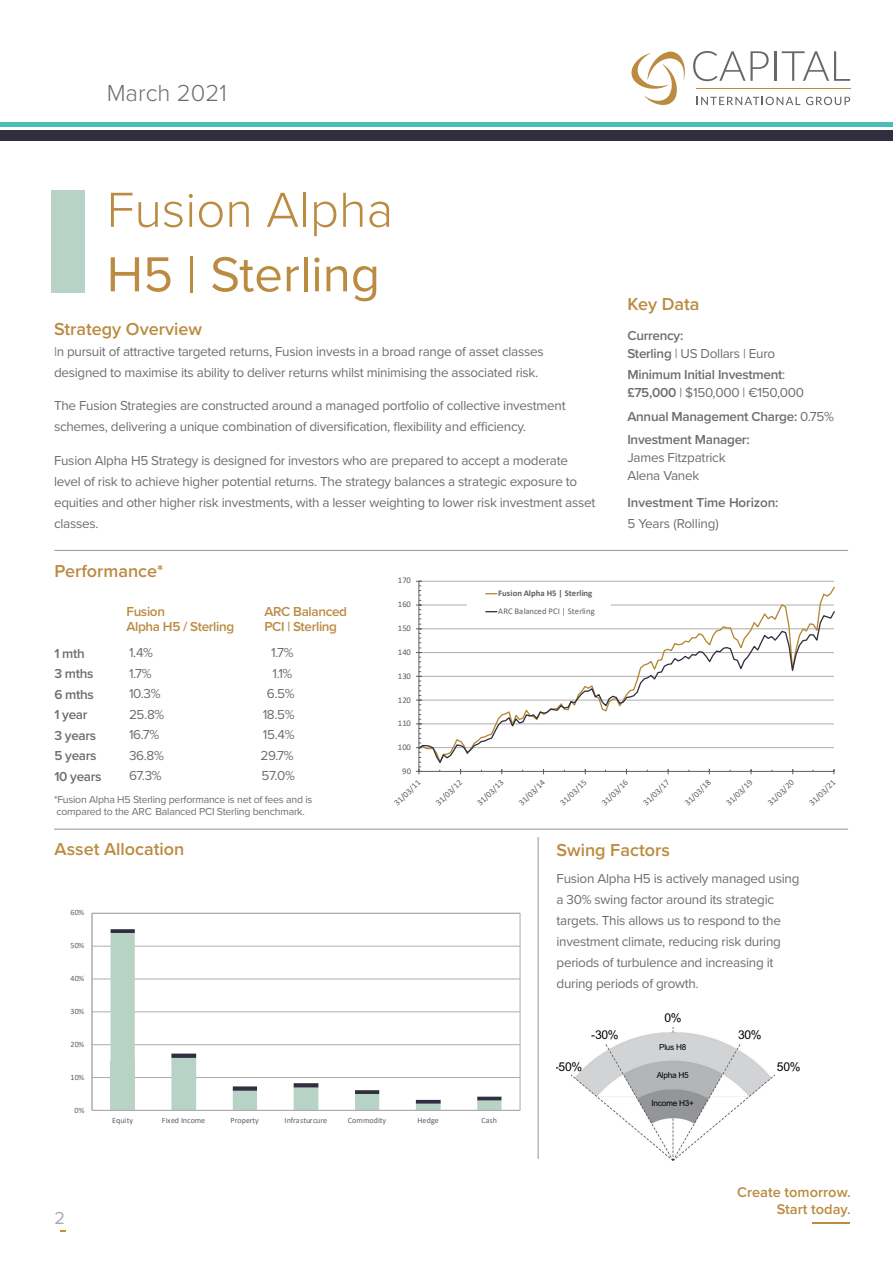
<style>
.page{position:relative;width:893px;height:1263px;background:#fff}
.page>*{position:absolute;margin:0;border:0;box-sizing:border-box;transform-origin:0 0}
.t1{font:300 51px "Proxima Nova";color:#bb8b42}
.t2{font:51px "Proxima Nova";color:#bb8b42}
.t3{font:300 24px "Proxima Nova";color:#6d6e71}
.t4{font:600 18px "Proxima Nova";color:#bb8b42}
.t5{font:18px "Proxima Nova";color:#a7a9ac}
.t6{font:600 14.55px/17.5px "Proxima Nova";color:#bb8b40;text-align:right}
.t7{font:13.5px/21px "Proxima Nova";letter-spacing:-.02em;color:#6d6e71}
.t8{font:600 13.5px/20.5px "Proxima Nova";letter-spacing:-.02em;color:#6d6e71}
.t9{font:600 13.5px "Proxima Nova";letter-spacing:-.025em;color:#bb8b42}
.t10{font:12.15px "Arial";letter-spacing:-.02em;color:#000}
.t11{font:10.5px/12.6px "Proxima Nova";letter-spacing:-.02em;color:#6d6e71}
.t12{font:8.7px "Calibri";letter-spacing:.01em;color:#606060}
.t13{font:700 8.7px "Calibri";letter-spacing:-.005em;color:#606060}
.t14{font:8.25px "Arial";letter-spacing:-.035em;color:#000}
.t15{font:8.1px "Calibri";letter-spacing:.005em;color:#606060}
.s1{font-weight:300}
.s2{font-weight:400}
</style>
<div class="page">
<svg style="left:631px;top:51px;width:219px;height:54px"></svg>
<hr style="left:696px;top:88px;width:155px;height:1px;background:#bb8b42">
<div style="left:51px;top:190px;width:34px;height:102px;background:#b6d3c6"></div>
<img style="left:571px;top:1027px;width:204px;height:133px">
<hr style="left:538px;top:837px;width:1px;height:322px;background:#939598">
<hr style="left:54px;top:829px;width:794px;height:1px;background:#939598">
<hr style="left:419px;top:581px;width:415px;height:1px;background:#afabab">
<hr style="left:419px;top:771px;width:415px;height:1px;background:#606060">
<svg style="left:416px;top:581px;width:6px;height:193px"></svg>
<svg style="left:419px;top:585px;width:415px;height:25px"></svg>
<svg style="left:419px;top:610px;width:415px;height:155px"></svg>
<div style="left:467px;top:585px;width:144px;height:36px;background:#fff"></div>
<hr style="left:0;top:122px;width:893px;height:4px;background:#4bbdb7">
<div style="left:0;top:130px;width:893px;height:11px;background:#2f2f40"></div>
<hr style="left:54px;top:550px;width:794px;height:1px;background:#939598">
<hr style="left:92px;top:1077px;width:428px;height:1px;background:#afabab">
<hr style="left:92px;top:1044px;width:428px;height:1px;background:#afabab">
<hr style="left:92px;top:1011px;width:428px;height:1px;background:#afabab">
<hr style="left:92px;top:979px;width:428px;height:1px;background:#afabab">
<hr style="left:92px;top:946px;width:428px;height:1px;background:#afabab">
<svg style="left:111px;top:933px;width:390px;height:177px"></svg>
<svg style="left:111px;top:929px;width:24px;height:4px"></svg>
<div style="left:171px;top:1053px;width:25px;height:5px;background:#2f2f40"></div>
<div style="left:233px;top:1086px;width:24px;height:5px;background:#2f2f40"></div>
<svg style="left:294px;top:1083px;width:24px;height:4px"></svg>
<svg style="left:355px;top:1090px;width:24px;height:4px"></svg>
<svg style="left:416px;top:1100px;width:25px;height:4px"></svg>
<hr style="left:477px;top:1097px;width:24px;height:3px;background:#2f2f40">
<hr style="left:92px;top:913px;width:1px;height:197px;background:#afabab">
<hr style="left:92px;top:1110px;width:428px;height:1px;background:#afabab">
<hr style="left:813px;top:1222px;width:37px;height:1px;background:#bb8b40">
<h2 class="t3" style="left:107px;top:75px;width:122px">March 2021</h2>
<h1 class="t1" style="left:107px;top:172px;width:288px">Fusion Alpha</h1>
<h1 class="t2" style="left:107px;top:236px;width:275px">H5 | Sterling</h1>
<h3 class="t4" style="left:54px;top:315px;width:150px">Strategy Overview</h3>
<p class="t7" style="left:54px;top:340px;width:491px"><span class="s1">I</span>n pursuit of attractive targeted returns, Fusion invests in a broad range of asset classes designed to maximise its ability to deliver returns whilst minimising the associated risk.</p>
<p class="t7" style="left:54px;top:395px;width:513px">The Fusion Strategies are constructed around a managed portfolio of collective investment schemes, delivering a unique combination of diversification, flexibility and efficiency.</p>
<p class="t7" style="left:54px;top:450px;width:543px">Fusion Alpha H5 Strategy is designed for investors who are prepared to accept a moderate level of risk to achieve higher potential returns. The strategy balances a strategic exposure to equities and other higher risk investments, with a lesser weighting to lower risk investment asset classes.</p>
<h3 class="t4" style="left:54px;top:557px;width:110px">Performance*</h3>
<p class="t9" style="left:126px;top:601px;width:40px">Fusion</p>
<p class="t9" style="left:264px;top:601px;width:84px">ARC Balanced</p>
<p class="t9" style="left:126px;top:616px;width:109px">Alpha H5 / Sterling</p>
<p class="t9" style="left:264px;top:616px;width:74px">PCI | Sterling</p>
<p class="t12" style="left:398px;top:574px;width:15px">170</p>
<p class="t12" style="left:398px;top:598px;width:15px">160</p>
<p class="t12" style="left:398px;top:622px;width:15px">150</p>
<p class="t13" style="left:498px;top:587px;width:95px">Fusion Alpha H5 | Sterling</p>
<p class="t12" style="left:498px;top:605px;width:98px">ARC Balanced PCI | Sterling</p>
<h3 class="t4" style="left:627px;top:290px;width:74px">Key Data</h3>
<p class="t8" style="left:627px;top:326px;width:149px;line-height:18px">Currency:<br>Sterling <span class="s2">| US Dollars | Euro</span></p>
<p class="t8" style="left:627px;top:365px;width:178px;line-height:18px">Minimum Initial Investment<span class="s2">: </span>£75,000 <span class="s2">| $150,000 | €150,000</span></p>
<p class="t8" style="left:627px;top:404px;width:208px;line-height:23.7px">Annual Management Charge: <span class="s2">0.75%<br></span>Investment Manager:</p>
<p class="t7" style="left:627px;top:448px;width:100px;line-height:18px">James Fitzpatrick<br>Alena Vanek</p>
<p class="t8" style="left:627px;top:492px;width:153px">Investment Time Horizon:</p>
<p class="t7" style="left:627px;top:513px;width:93px">5 Years (Rolling)</p>
<p class="t8" style="left:54px;top:642px;width:49px">1 mth<br>3 mths<br>6 mths<br>1 year<br>3 years<br>5 years<br>10 years</p>
<p class="t7" style="left:129px;top:641px;width:26px">1.4%</p>
<p class="t7" style="left:271px;top:641px;width:24px">1.7%</p>
<p class="t7" style="left:129px;top:662px;width:24px">1.7%</p>
<p class="t7" style="left:272px;top:662px;width:22px">1.1%</p>
<p class="t7" style="left:129px;top:682px;width:33px">10.3%</p>
<p class="t7" style="left:267px;top:682px;width:29px">6.5%</p>
<p class="t7" style="left:129px;top:703px;width:37px">25.8%</p>
<p class="t7" style="left:263px;top:703px;width:34px">18.5%</p>
<p class="t7" style="left:129px;top:723px;width:32px">16.7%</p>
<p class="t7" style="left:263px;top:723px;width:33px">15.4%</p>
<p class="t7" style="left:129px;top:744px;width:36px">36.8%</p>
<p class="t7" style="left:261px;top:744px;width:35px">29.7%</p>
<p class="t7" style="left:129px;top:764px;width:34px">67.3%</p>
<p class="t7" style="left:261px;top:764px;width:35px">57.0%</p>
<p class="t11" style="left:54px;top:792px;width:260px">*Fusion Alpha H5 Sterling performance is net of fees and is compared to the ARC Balanced PCI Sterling benchmark.</p>
<h3 class="t4" style="left:55px;top:836px;width:131px">Asset Allocation</h3>
<p class="t15" style="left:71px;top:907px;width:15px">60%</p>
<p class="t15" style="left:71px;top:940px;width:15px">50%</p>
<p class="t15" style="left:71px;top:972px;width:15px">40%</p>
<p class="t15" style="left:71px;top:1005px;width:15px">30%</p>
<p class="t15" style="left:71px;top:1038px;width:15px">20%</p>
<p class="t15" style="left:71px;top:1072px;width:15px">10%</p>
<p class="t15" style="left:75px;top:1104px;width:12px">0%</p>
<p class="t12" style="left:398px;top:646px;width:15px">140</p>
<p class="t12" style="left:398px;top:670px;width:15px">130</p>
<p class="t12" style="left:398px;top:694px;width:15px">120</p>
<p class="t12" style="left:398px;top:717px;width:15px">110</p>
<p class="t12" style="left:398px;top:741px;width:15px">100</p>
<p class="t12" style="left:402px;top:765px;width:11px">90</p>
<p class="t12" style="left:391px;top:800px;width:35px;rotate:-45deg">31/03/11</p>
<p class="t12" style="left:433px;top:800px;width:35px;rotate:-45deg">31/03/12</p>
<p class="t12" style="left:474px;top:800px;width:35px;rotate:-45deg">31/03/13</p>
<p class="t12" style="left:516px;top:800px;width:35px;rotate:-45deg">31/03/14</p>
<p class="t12" style="left:557px;top:800px;width:35px;rotate:-45deg">31/03/15</p>
<p class="t12" style="left:599px;top:800px;width:35px;rotate:-45deg">31/03/16</p>
<p class="t12" style="left:640px;top:800px;width:35px;rotate:-45deg">31/03/17</p>
<p class="t12" style="left:682px;top:800px;width:35px;rotate:-45deg">31/03/18</p>
<p class="t12" style="left:723px;top:800px;width:35px;rotate:-45deg">31/03/19</p>
<p class="t12" style="left:765px;top:800px;width:35px;rotate:-45deg">31/03/20</p>
<p class="t12" style="left:806px;top:800px;width:35px;rotate:-45deg">31/03/21</p>
<h3 class="t4" style="left:556px;top:836px;width:115px">Swing Factors</h3>
<p class="t7" style="left:556px;top:867px;width:244px">Fusion Alpha H5 is actively managed using a 30% swing factor around its strategic targets. This allows us to respond to the investment climate, reducing risk during periods of turbulence and increasing it during periods of growth.</p>
<p class="t10" style="left:555px;top:1058px;width:29px">-50%</p>
<p class="t10" style="left:665px;top:1010px;width:19px">0%</p>
<p class="t14" style="left:659px;top:1042px;width:29px">Plus H8</p>
<p class="t14" style="left:657px;top:1070px;width:33px">Alpha H5</p>
<p class="t14" style="left:652px;top:1097px;width:44px">Income H3+</p>
<p class="t10" style="left:591px;top:1027px;width:29px">-30%</p>
<p class="t10" style="left:738px;top:1027px;width:25px">30%</p>
<p class="t10" style="left:777px;top:1058px;width:25px">50%</p>
<h3 class="t5" style="left:55px;top:1204px;width:12px">2</h3>
<p class="t15" style="left:112px;top:1115px;width:22px">Equity</p>
<p class="t15" style="left:162px;top:1115px;width:45px">Fixed Income</p>
<p class="t15" style="left:230px;top:1115px;width:30px">Property</p>
<p class="t15" style="left:284px;top:1115px;width:44px">Infrasturcure</p>
<p class="t15" style="left:348px;top:1115px;width:40px">Commodity</p>
<p class="t15" style="left:418px;top:1115px;width:23px">Hedge</p>
<p class="t15" style="left:481px;top:1115px;width:17px">Cash</p>
<p class="t6" style="left:737px;top:1183px;width:115px">Create tomorrow.<br>Start today.</p>
</div>
